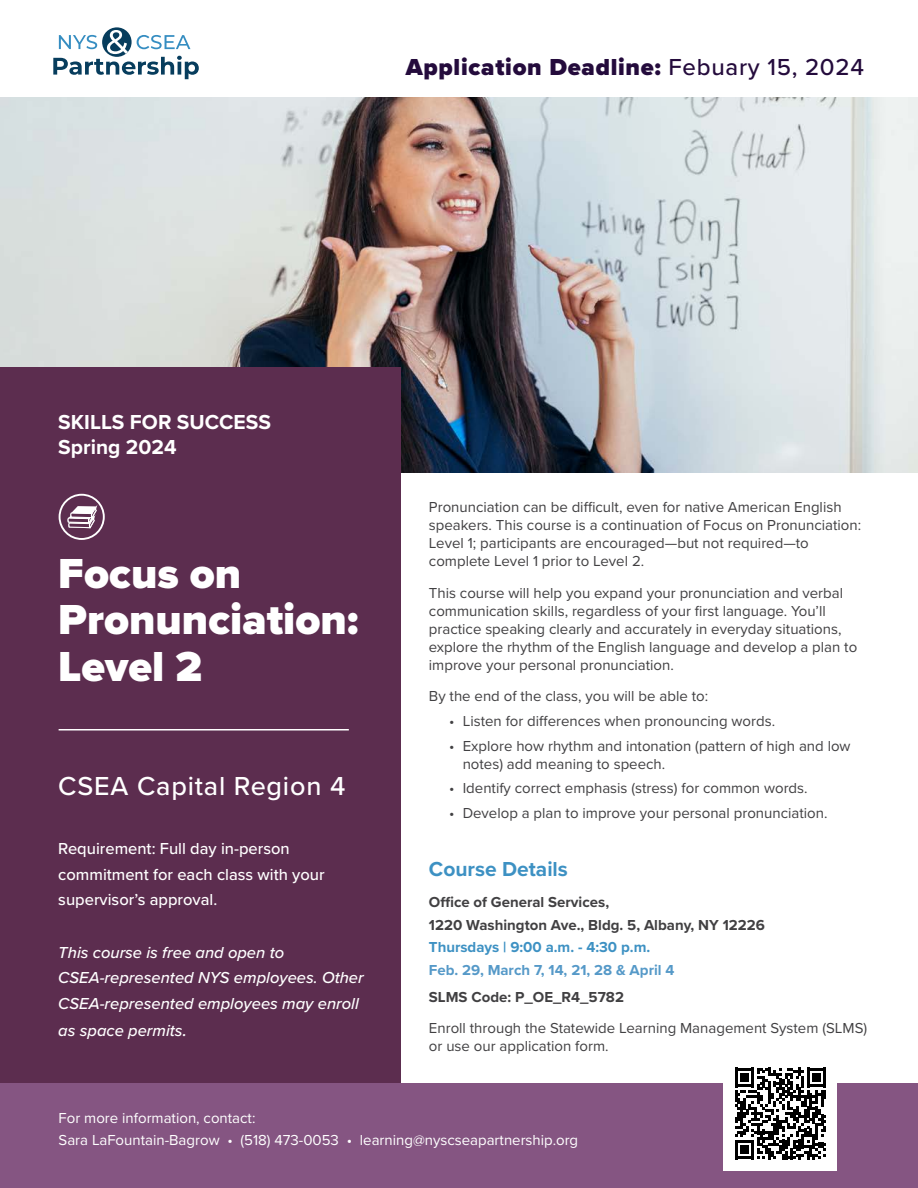
<style>
.page{position:relative;width:918px;height:1188px;background:#fff}
.page>*{position:absolute;margin:0;border:0;box-sizing:border-box;transform-origin:0 0}
.t1{font:900 43.5px/46.5px "Proxima Nova";color:#fff}
.t2{font:500 27px "Proxima Nova";letter-spacing:.03em;color:#fff}
.t3{font:900 24px "Proxima Nova";letter-spacing:.03em;color:#240b3c}
.t4{font:700 21px "Proxima Nova";color:#fff}
.t5{font:700 21px "Proxima Nova";color:#3d91c3}
.t6{font:italic 500 16.5px/25.5px "Proxima Nova";color:#fff}
.t7{font:500 16.5px/25.5px "Proxima Nova";color:#fff}
.t8{font:15px/18px "Proxima Nova";color:#414042}
.t9{font:15px/22.5px "Proxima Nova";color:#fff}
.t10{font:700 15px/22.5px "Proxima Nova";color:#414042}
.t11{font:700 15px "Proxima Nova";color:#5599c8}
.t12{font:700 15px "Proxima Nova";color:#3d91c3}
.s1{font-weight:500}
.s2{font-size:18px}
</style>
<div class="page">
<img style="left:0;top:97px;width:918px;height:375px">
<div style="left:0;top:367px;width:401px;height:718px;background:#5c2d4f"></div>
<div style="left:0;top:1084px;width:918px;height:104px;background:#855582"></div>
<svg style="left:102px;top:27px;width:30px;height:30px"></svg>
<svg style="left:53px;top:30px;width:146px;height:49px"></svg>
<div style="left:724px;top:1057px;width:113px;height:113px;background:#fff"></div>
<svg style="left:735px;top:1068px;width:91px;height:91px"></svg>
<hr style="left:59px;top:729px;width:290px;height:1px;background:#fff">
<svg style="left:67px;top:506px;width:30px;height:22px"></svg>
<div style="left:59px;top:494px;width:46px;height:46px;border:2px solid #fff;border-radius:50%"></div>
<p class="t3" style="left:406px;top:49px;width:460px">Application Deadline: <span class="s1">Febuary 15, 2024</span></p>
<p class="t4" style="left:58px;top:406px;width:214px">SKILLS FOR SUCCESS</p>
<p class="t4" style="left:58px;top:432px;width:120px">Spring 2024</p>
<p class="t1" style="left:58px;top:550px;width:302px">Focus on<br>Pronunciation:<br>Level 2</p>
<p class="t2" style="left:58px;top:766px;width:289px">CSEA Capital Region 4</p>
<p class="t7" style="left:58px;top:835px;width:268px">Requirement: Full day in-person commitment for each class with your supervisor’s approval.</p>
<p class="t6" style="left:58px;top:939px;width:307px">This course is free and open to<br>CSEA-represented NYS employees. Other<br>CSEA-represented employees may enroll</p>
<p class="t6" style="left:58px;top:1017px;width:130px">as space permits<span class="s2">.</span></p>
<p class="t8" style="left:429px;top:497px;width:434px">Pronunciation can be difficult, even for native American English speakers. This course is a continuation of Focus on Pronunciation:<br>Level 1; participants are encouraged—but not required—to complete Level 1 prior to Level 2.</p>
<p class="t8" style="left:429px;top:583px;width:430px">This course will help you expand your pronunciation and verbal communication skills, regardless of your first language. You’ll practice speaking clearly and accurately in everyday situations, explore the rhythm of the English language and develop a plan to improve your personal pronunciation.</p>
<p class="t8" style="left:429px;top:686px;width:281px">By the end of the class, you will be able to:</p>
<p class="t8" style="left:449px;top:711px;width:327px">• Listen for differences when pronouncing words.</p>
<p class="t8" style="left:463px;top:736px;width:389px;text-indent:-14px">• Explore how rhythm and intonation (pattern of high and low notes) add meaning to speech.</p>
<p class="t8" style="left:449px;top:779px;width:360px">• Identify correct emphasis (stress) for common words.</p>
<p class="t8" style="left:449px;top:803px;width:380px">• Develop a plan to improve your personal pronunciation.</p>
<p class="t5" style="left:429px;top:854px;width:141px">Course Details</p>
<p class="t10" style="left:429px;top:891px;width:338px">Office of General Services,<br>1220 Washington Ave., Bldg. 5, Albany, NY 12226</p>
<p class="t12" style="left:429px;top:936px;width:223px">Thursdays | 9:00 a.m. - 4:30 p.m.</p>
<p class="t11" style="left:429px;top:959px;width:247px">Feb. 29, March 7, 14, 21, 28 &amp; April 4</p>
<p class="t10" style="left:429px;top:985px;width:197px">SLMS Code: P_OE_R4_5782</p>
<p class="t8" style="left:429px;top:1019px;width:440px">Enroll through the Statewide Learning Management System (SLMS) or use our application form.</p>
<p class="t9" style="left:59px;top:1106px;width:521px">For more information, contact:<br>Sara LaFountain-Bagrow • (518) 473-0053 • learning@nyscseapartnership.org</p>
</div>
